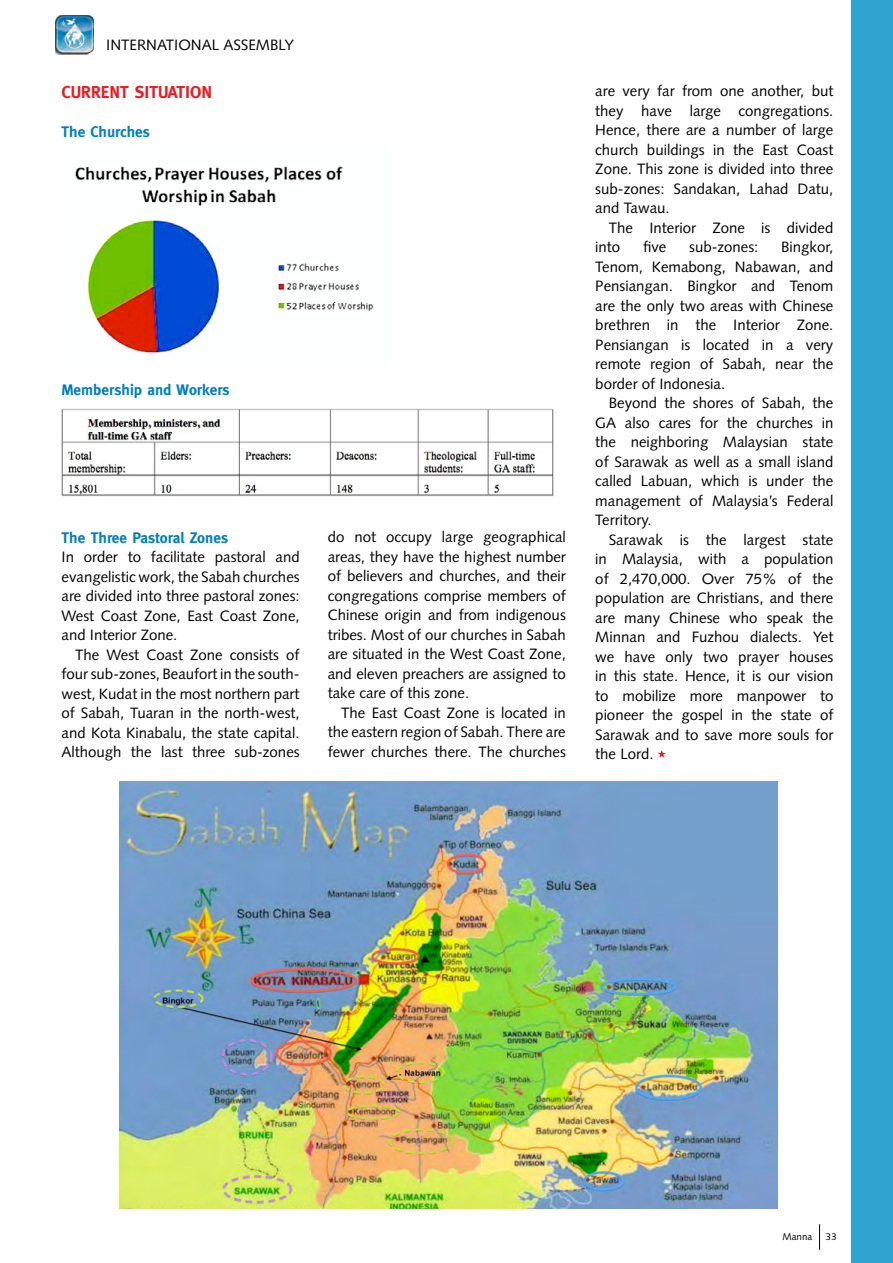
<style>
.page{position:relative;width:893px;height:1263px;background:#fff}
.page>*{position:absolute;margin:0;border:0;box-sizing:border-box;transform-origin:0 0}
.t1{font:700 17.25px "Meta";color:#ed1c24}
.t2{font:700 15.3px "Meta";color:#007fbd}
.t3{font:15px/19.5px "Syntax";color:#000;text-align:justify}
.t4{font:9.75px "Syntax";color:#000}
</style>
<div class="page">
<img style="left:119px;top:782px;width:658px;height:427px">
<div style="left:852px;top:0;width:41px;height:1263px;background:#30a3d1"></div>
<img style="left:56px;top:16px;width:38px;height:38px">
<svg style="left:819px;top:1224px;width:1px;height:26px"></svg>
<svg style="left:658px;top:750px;width:8px;height:8px"></svg>
<img style="left:61px;top:408px;width:493px;height:88px">
<img style="left:75px;top:166px;width:299px;height:187px">
<p class="t3" style="left:106px;top:35px;width:189px">INTERNATIONAL ASSEMBLY</p>
<p class="t1" style="left:62px;top:82px;width:152px">CURRENT SITUATION</p>
<p class="t2" style="left:62px;top:123px;width:90px">The Churches</p>
<p class="t2" style="left:62px;top:380px;width:170px">Membership and Workers</p>
<p class="t2" style="left:62px;top:529px;width:168px">The Three Pastoral Zones</p>
<p class="t3" style="left:62px;top:547px;width:240px">In order to facilitate pastoral and evangelistic work, the Sabah churches are divided into three pastoral zones:<br>West Coast Zone, East Coast Zone, and Interior Zone.</p>
<p class="t3" style="left:62px;top:645px;width:240px;text-indent:14px">The West Coast Zone consists of four sub-zones, Beaufort in the south&shy;west, Kudat in the most northern part of Sabah, Tuaran in the north-west, and Kota Kinabalu, the state capital.<br>Although the last three sub-zones</p>
<p class="t3" style="left:328px;top:527px;width:240px">do not occupy large geographical areas, they have the highest number of believers and churches, and their congregations comprise members of Chinese origin and from indigenous tribes. Most of our churches in Sabah are situated in the West Coast Zone, and eleven preachers are assigned to take care of this zone.</p>
<p class="t3" style="left:328px;top:703px;width:240px;text-indent:14px">The East Coast Zone is located in the eastern region of Sabah. There are fewer churches there. The churches</p>
<p class="t3" style="left:595px;top:81px;width:240px">are very far from one another, but they have large congregations.<br>Hence, there are a number of large church buildings in the East Coast Zone. This zone is divided into three sub-zones: Sandakan, Lahad Datu, and Tawau.</p>
<p class="t3" style="left:595px;top:218px;width:240px;text-indent:14px">The Interior Zone is divided into</p>
<p class="t3" style="left:643px;top:237px;width:25px">five</p>
<p class="t3" style="left:689px;top:237px;width:71px">sub-zones:</p>
<p class="t3" style="left:595px;top:237px;width:240px;text-indent:186px">Bingkor, Tenom, Kemabong, Nabawan, and Pensiangan. Bingkor and Tenom are the only two areas with Chinese brethren in the Interior Zone.<br>Pensiangan is located in a very remote region of Sabah, near the border of Indonesia.</p>
<p class="t3" style="left:595px;top:393px;width:240px;text-indent:14px">Beyond the shores of Sabah, the GA also cares for the churches in the neighboring Malaysian state of Sarawak as well as a small island called Labuan, which is under the management of Malaysia’s Federal Territory.</p>
<p class="t3" style="left:595px;top:530px;width:240px;text-indent:14px">Sarawak is the largest state in Malaysia, with a population of 2,470,000. Over 75% of the population are Christians, and there are many Chinese who speak the Minnan and Fuzhou dialects. Yet we have only two prayer houses in this state. Hence, it is our vision to mobilize more manpower to pioneer the gospel in the state of Sarawak and to save more souls for the Lord.</p>
<p class="t4" style="left:782px;top:1230px;width:31px">Manna</p>
<p class="t4" style="left:826px;top:1230px;width:12px">33</p>
</div>
